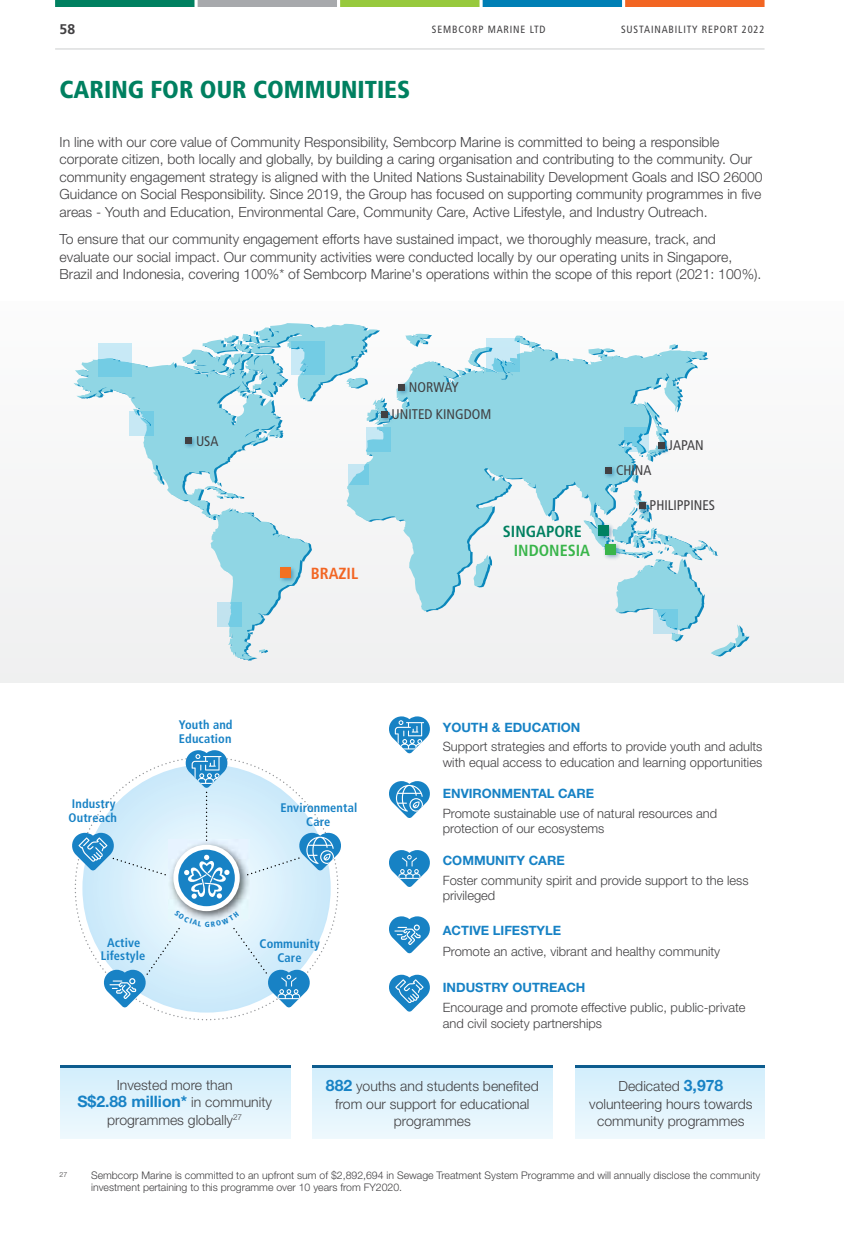
<style>
.page{position:relative;width:844px;height:1241px;background:#fff}
.page>*{position:absolute;margin:0;border:0;box-sizing:border-box;transform-origin:0 0}
.t1{font:900 condensed 24.5px "Frutiger LT Std";color:#008060}
.t2{font:700 condensed 16.1px "Frutiger LT Std";color:#008060}
.t3{font:700 condensed 16.1px "Frutiger LT Std";color:#39b54a}
.t4{font:700 condensed 16.1px "Frutiger LT Std";color:#f26522}
.t5{font:700 15.75px "Helvetica Neue LT Std";color:#1782c5}
.t6{font:300 14px/17.5px "Helvetica Neue LT Std";color:#414042}
.t7{font:condensed 14px "Frutiger LT Std";color:#414042}
.t8{font:700 14px "Frutiger LT Std";color:#414042}
.t9{font:300 12.95px/15.4px "Helvetica Neue LT Std";color:#414042}
.t10{font:700 12.95px "Helvetica Neue LT Std";color:#1782c5}
.t11{font:700 condensed 12.42px/13.7px "Frutiger LT Std";letter-spacing:.01em;color:#1882c5;text-align:center}
.t12{font:300 10.5px/12.6px "Helvetica Neue LT Std";color:#414042}
.t13{font:condensed 10.5px "Frutiger LT Std";letter-spacing:.08em;color:#414042}
.t14{font:300 7px "Helvetica Neue LT Std";color:#414042}
.s1{font-weight:300;font-size:14px;color:#414042}
.s2{font-weight:700;font-size:15.75px;color:#1782c5}
</style>
<div class="page">
<div style="left:0;top:301px;width:843px;height:381px;background:#f5f6f6"></div>
<svg style="left:75px;top:349px;width:234px;height:310px"></svg>
<svg style="left:515px;top:335px;width:14px;height:6px"></svg>
<svg style="left:346px;top:341px;width:359px;height:270px;fill:#90d6e4"></svg>
<svg style="left:464px;top:346px;width:21px;height:26px"></svg>
<svg style="left:259px;top:649px;width:9px;height:4px"></svg>
<svg style="left:133px;top:409px;width:9px;height:2px"></svg>
<svg style="left:204px;top:482px;width:40px;height:17px"></svg>
<svg style="left:74px;top:383px;width:7px;height:3px"></svg>
<svg style="left:673px;top:380px;width:6px;height:5px"></svg>
<svg style="left:551px;top:510px;width:8px;height:11px"></svg>
<svg style="left:583px;top:474px;width:166px;height:183px"></svg>
<svg style="left:638px;top:401px;width:30px;height:61px"></svg>
<svg style="left:472px;top:554px;width:20px;height:34px"></svg>
<svg style="left:575px;top:1067px;width:189px;height:72px;background:#ddf1fa"></svg>
<svg style="left:312px;top:1067px;width:240px;height:72px;background:#ddf1fa"></svg>
<svg style="left:60px;top:1067px;width:230px;height:72px;background:#ddf1fa"></svg>
<hr style="left:575px;top:1065px;width:189px;height:2px;background:#0d5c8e">
<hr style="left:312px;top:1065px;width:240px;height:2px;background:#0d5c8e">
<hr style="left:60px;top:1065px;width:230px;height:2px;background:#0d5c8e">
<svg style="left:123px;top:1007px;width:167px;height:5px"></svg>
<svg style="left:389px;top:716px;width:41px;height:37px"></svg>
<svg style="left:389px;top:781px;width:41px;height:36px"></svg>
<svg style="left:389px;top:850px;width:41px;height:36px"></svg>
<svg style="left:389px;top:916px;width:41px;height:37px"></svg>
<svg style="left:389px;top:974px;width:41px;height:37px"></svg>
<div style="left:278px;top:565px;width:19px;height:19px;background:#004883;opacity:.44"></div>
<div style="left:281px;top:567px;width:10px;height:11px;background:#f37121"></div>
<div style="left:602px;top:465px;width:15px;height:15px;background:#004883;opacity:.44"></div>
<div style="left:605px;top:467px;width:6px;height:7px;background:#414042"></div>
<div style="left:636px;top:500px;width:15px;height:15px;background:#004883;opacity:.44"></div>
<div style="left:638px;top:502px;width:7px;height:7px;background:#414042"></div>
<div style="left:655px;top:440px;width:15px;height:15px;background:#004883;opacity:.44"></div>
<div style="left:657px;top:442px;width:7px;height:7px;background:#414042"></div>
<svg style="left:202px;top:323px;width:230px;height:102px"></svg>
<div style="left:183px;top:434px;width:15px;height:15px;background:#004883;opacity:.44"></div>
<div style="left:185px;top:437px;width:7px;height:6px;background:#414042"></div>
<div style="left:596px;top:522px;width:19px;height:19px;background:#004883;opacity:.44"></div>
<div style="left:598px;top:525px;width:11px;height:10px;background:#008162"></div>
<div style="left:602px;top:542px;width:19px;height:19px;background:#004883;opacity:.44"></div>
<div style="left:605px;top:544px;width:10px;height:11px;background:#39b54a"></div>
<svg style="left:98px;top:343px;width:34px;height:34px"></svg>
<svg style="left:485px;top:338px;width:34px;height:34px"></svg>
<svg style="left:291px;top:341px;width:34px;height:34px"></svg>
<svg style="left:130px;top:411px;width:24px;height:25px"></svg>
<svg style="left:624px;top:428px;width:24px;height:24px"></svg>
<svg style="left:653px;top:609px;width:24px;height:24px"></svg>
<svg style="left:367px;top:428px;width:24px;height:24px"></svg>
<svg style="left:348px;top:464px;width:20px;height:21px"></svg>
<svg style="left:217px;top:602px;width:24px;height:24px"></svg>
<div style="left:55px;top:0;width:139px;height:7px;background:#008060"></div>
<div style="left:197px;top:0;width:140px;height:7px;background:#a7a9ac"></div>
<div style="left:482px;top:0;width:140px;height:7px;background:#007fb5"></div>
<div style="left:340px;top:0;width:139px;height:7px;background:#97c93d"></div>
<div style="left:625px;top:0;width:139px;height:7px;background:#f26522"></div>
<hr style="left:55px;top:49px;width:709px;height:1px;background:#cbcdce">
<svg style="left:72px;top:750px;width:269px;height:257px"></svg>
<p class="t8" style="left:60px;top:21px;width:17px">58</p>
<p class="t13" style="left:432px;top:23px;width:115px">SEMBCORP MARINE LTD</p>
<p class="t13" style="left:621px;top:23px;width:19px">SUSTAINABILIT</p>
<p class="t13" style="left:692px;top:23px;width:74px">Y REPORT 2022</p>
<h1 class="t1" style="left:60px;top:74px;width:352px">CARING FOR OUR COMMUNITIES</h1>
<p class="t6" style="left:60px;top:132px;width:704px">In line with our core value of Community Responsibility, Sembcorp Marine is committed to being a responsible corporate citizen, both locally and globally, by building a caring organisation and contributing to the community. Our community engagement strategy is aligned with the United Nations Sustainability Development Goals and ISO 26000<br>Guidance on Social Responsibility. Since 2019, the Group has focused on supporting community programmes in five areas - Youth and Education, Environmental Care, Community Care, Active Lifestyle, and Industry Outreach.</p>
<p class="t6" style="left:60px;top:230px;width:703px">To ensure that our community engagement efforts have sustained impact, we thoroughly measure, track, and evaluate our social impact. Our community activities were conducted locally by our operating units in Singapore,<br>Brazil and Indonesia, covering 100%* of Sembcorp Marine's operations within the scope of this report (2021: 100%).</p>
<p class="t7" style="left:409px;top:378px;width:51px">NORWAY</p>
<p class="t7" style="left:196px;top:433px;width:24px">USA</p>
<p class="t4" style="left:311px;top:563px;width:18px">Brazi</p>
<p class="t4" style="left:351px;top:563px;width:9px">l</p>
<p class="t7" style="left:391px;top:406px;width:101px">UNITED KINGDOM</p>
<p class="t2" style="left:503px;top:521px;width:44px">Singapore</p>
<p class="t3" style="left:513px;top:540px;width:55px">Indonesia</p>
<p class="t7" style="left:668px;top:437px;width:13px">JAPAN</p>
<p class="t7" style="left:616px;top:462px;width:23px">CHINA</p>
<p class="t7" style="left:649px;top:497px;width:22px">PHILIPPINES</p>
<p class="t11" style="left:69px;top:797px;width:50px;text-align:left">Industry<br>Outreach</p>
<p class="t11" style="left:179px;top:717px;width:55px;text-align:left">Youth and<br>Education</p>
<p class="t11" style="left:280px;top:800px;width:78px">Environmental<br>Care</p>
<p class="t11" style="left:101px;top:935px;width:46px">Active<br>Lifestyle</p>
<p class="t11" style="left:259px;top:936px;width:62px">Community<br>Care</p>
<p class="t10" style="left:442px;top:719px;width:123px">YOUTH &amp; EDUCATION</p>
<p class="t9" style="left:442px;top:738px;width:321px">Support strategies and efforts to provide youth and adults with equal access to education and learning opportunities</p>
<p class="t10" style="left:442px;top:785px;width:35px">ENVIRON</p>
<p class="t10" style="left:501px;top:785px;width:76px">MENTAL CARE</p>
<p class="t9" style="left:442px;top:805px;width:276px">Promote sustainable use of natural resources and protection of our ecosystems</p>
<p class="t10" style="left:442px;top:852px;width:106px">COMMUNITY CARE</p>
<p class="t9" style="left:442px;top:871px;width:307px">Foster community spirit and provide support to the less privileged</p>
<p class="t10" style="left:442px;top:922px;width:111px">ACTIVE LI FESTYLE</p>
<p class="t9" style="left:442px;top:942px;width:279px">Promote an active, vibrant and healthy community</p>
<p class="t10" style="left:442px;top:979px;width:107px">IN DUSTRY OUTREA</p>
<p class="t10" style="left:566px;top:979px;width:19px">CH</p>
<p class="t9" style="left:442px;top:999px;width:304px">Encourage and promote effective public, public-private and civil society partnerships</p>
<p class="t6" style="left:117px;top:1075px;width:117px">Invested more than</p>
<p class="t5" style="left:77px;top:1091px;width:196px">S$2.88 million* <span class="s1">in community</span></p>
<p class="t6" style="left:107px;top:1110px;width:136px">programmes globally<sup>27</sup></p>
<p class="t6" style="left:326px;top:1076px;width:214px;text-align:center"><span class="s2">882</span> youths and students benefited from our support for educational programmes</p>
<p class="t6" style="left:589px;top:1076px;width:165px;text-align:center">Dedicated <span class="s2">3,978 </span>volunteering hours towards community programmes</p>
<p class="t14" style="left:60px;top:1169px;width:9px">27</p>
<p class="t12" style="left:91px;top:1168px;width:670px">Sembcorp Marine is committed to an upfront sum of $2,892,694 in Sewage Treatment System Programme and will annually disclose the community investment pertaining to this programme over 10 years from FY2020.</p>
</div>
